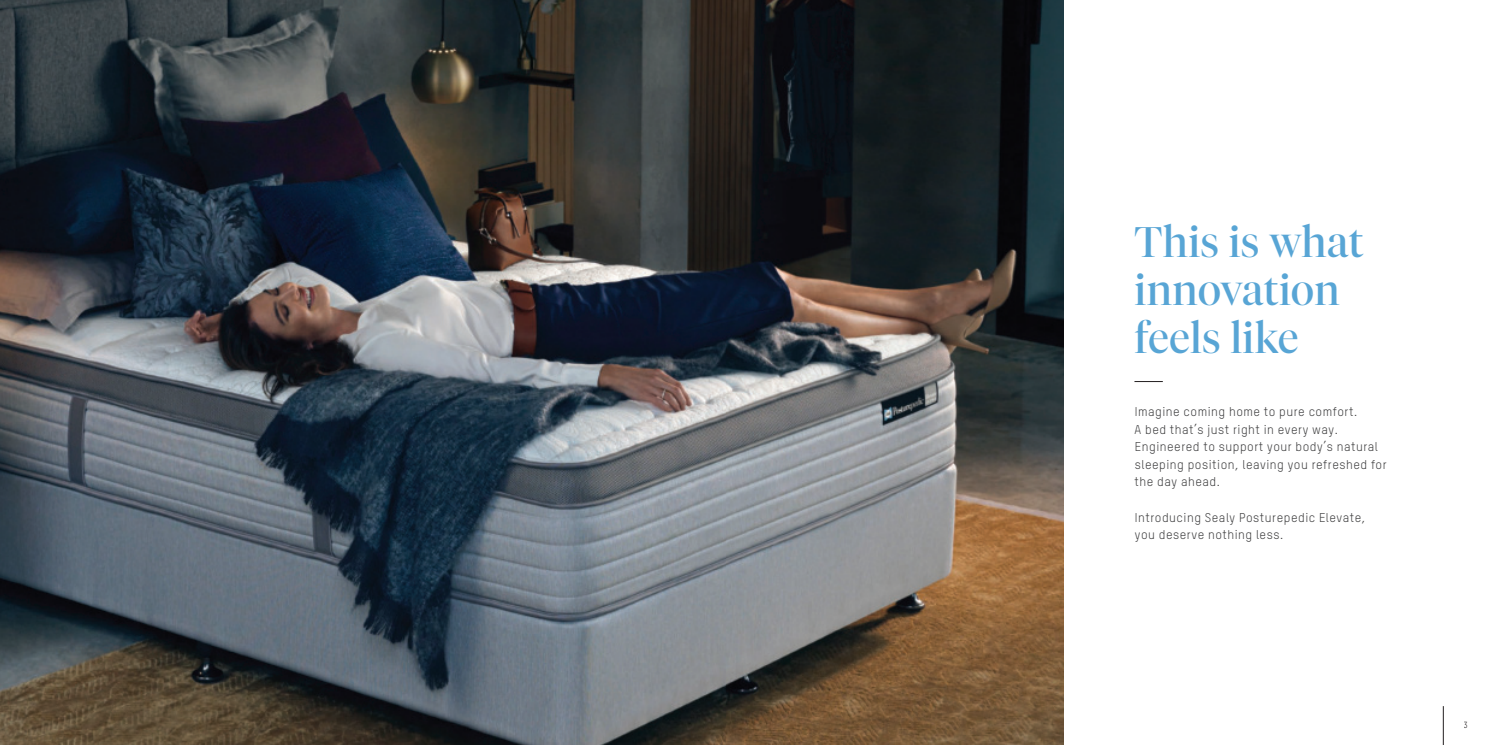
<style>
.page{position:relative;width:1489px;height:745px;background:#fff}
.page>*{position:absolute;margin:0;border:0;box-sizing:border-box;transform-origin:0 0}
.t1{font:42.5px/47.5px "Tiempos Fine Test";letter-spacing:.01em;color:#58a5d5}
.t2{font:12.5px/17.5px "TSTARPRO";letter-spacing:.04em;color:#3e3e3f}
.t3{font:8.75px "TSTARPRO";color:#231f20}
</style>
<div class="page">
<img style="left:0;top:0;width:726px;height:744px">
<hr style="left:1442px;top:705px;width:1px;height:39px;background:#231f20">
<svg style="left:1134px;top:381px;width:28px;height:1px"></svg>
<img style="left:726px;top:0;width:337px;height:744px">
<h1 class="t1" style="left:1134px;top:221px;width:230px">This is what innovation feels like</h1>
<p class="t2" style="left:1134px;top:403px;width:254px">Imagine coming home to pure comfort.<br>A bed that’s just right in every way.<br>Engineered to support your body’s natural sleeping position, leaving you refreshed for the day ahead.</p>
<p class="t2" style="left:1134px;top:509px;width:232px">Introducing Sealy Posturepedic Elevate, you deserve nothing less.</p>
<p class="t3" style="left:1463px;top:720px;width:6px">3</p>
</div>
